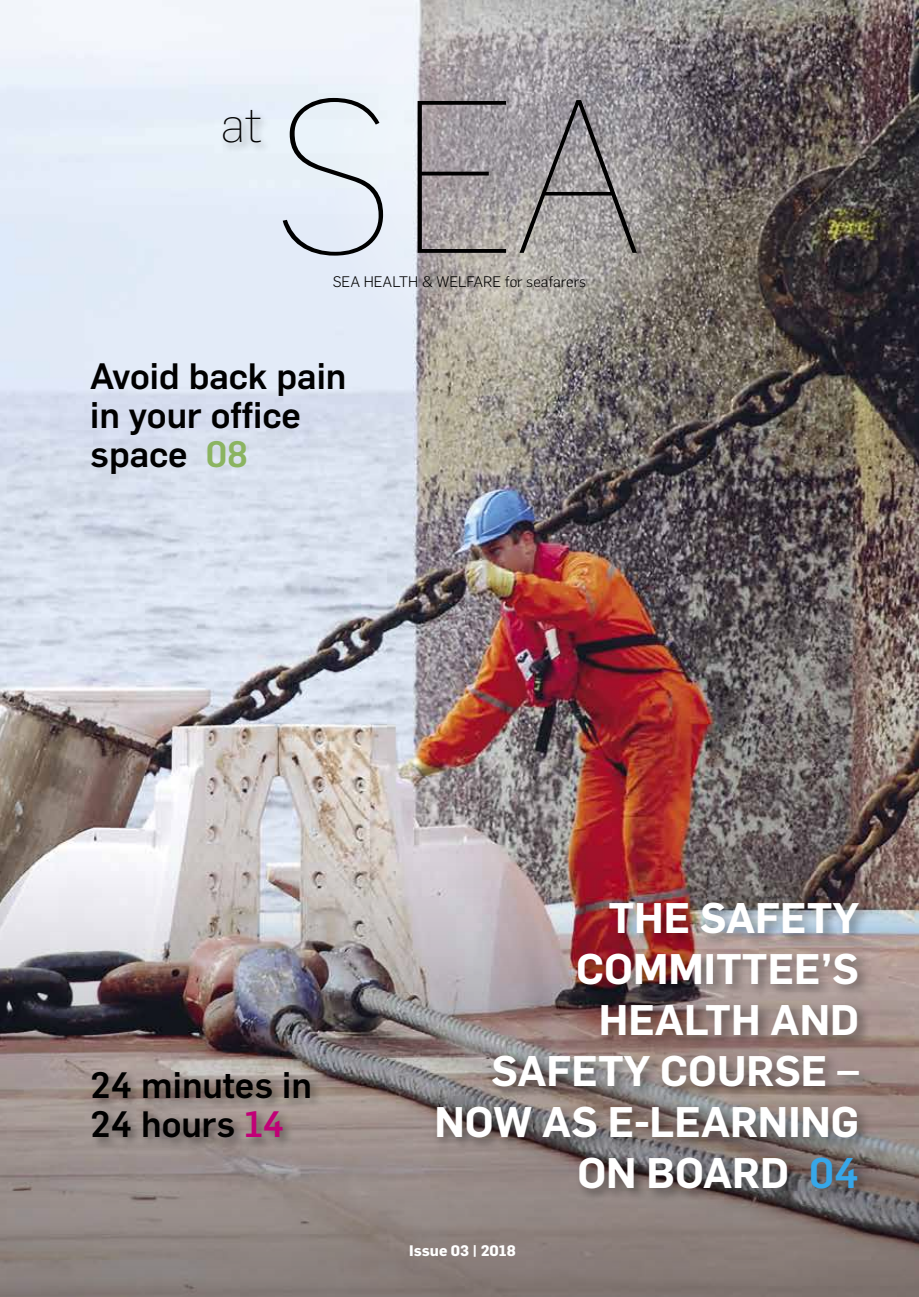
<style>
.page{position:relative;width:919px;height:1297px;background:#fff}
.page>*{position:absolute;margin:0;border:0;box-sizing:border-box;transform-origin:0 0}
.t1{font:100 213px "Flama";color:#000}
.t2{font:200 49.5px "Flama";color:#000}
.t3{font:600 42px/51px "Flama";color:#fff;text-align:right}
.t4{font:500 36px/39px "Flama";color:#000}
.t5{font:300 15px "Flama";color:#000}
.t6{font:700 15px "Flama";color:#fff}
.s1{color:#8bb461}
.s2{color:#c10077}
.s3{font-weight:500;color:#36a7e9}
</style>
<div class="page">
<img style="left:0;top:0;width:918px;height:860px">
<img style="left:0;top:860px;width:918px;height:437px">
<svg style="left:321px;top:0;width:398px;height:375px;background:#afacae"></svg>
<div style="left:89px;top:1068px;width:233px;height:82px;background:#000;opacity:.4"></div>
<div style="left:432px;top:898px;width:441px;height:304px;background:#000;opacity:.4"></div>
<div style="left:220px;top:107px;width:52px;height:48px;background:#000;opacity:.4"></div>
<p class="t2" style="left:220px;top:92px;width:44px">at</p>
<h1 class="t1" style="left:272px;top:39px;width:375px">SEA</h1>
<p class="t5" style="left:333px;top:271px;width:255px">SEA HEALTH &amp; WELFARE for seafarers</p>
<p class="t4" style="left:90px;top:354px;width:258px">Avoid back pain in your office space <span class="s1">08</span></p>
<p class="t4" style="left:90px;top:1063px;width:223px">24 minutes in<br>24 hours <span class="s2">14</span></p>
<p class="t3" style="left:434px;top:889px;width:426px">THE SAFETY<br>COMMITTEE’S<br>HEALTH AND<br>SAFETY COURSE –<br>NOW AS E-LEARNING<br>ON BOARD <span class="s3">04</span></p>
<p class="t6" style="left:409px;top:1240px;width:108px">Issue 03 | 2018</p>
</div>
